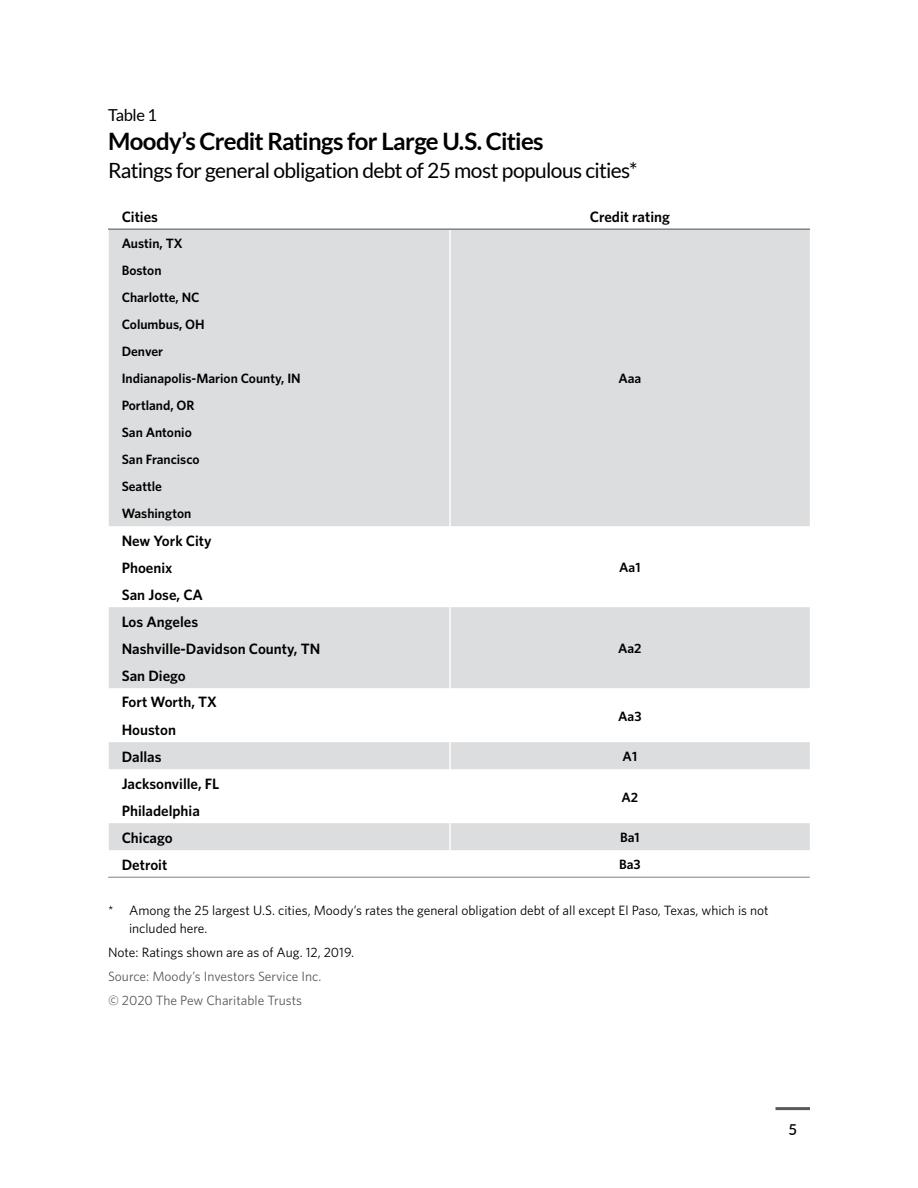
<style>
.page{position:relative;width:918px;height:1188px;background:#fff}
.page>*{position:absolute;margin:0;border:0;box-sizing:border-box;transform-origin:0 0}
.t1{font:700 24px "Lato";letter-spacing:-.03em;color:#000}
.t2{font:21px "Lato";letter-spacing:-.03em;color:#000}
.t3{font:16.5px "Lato";letter-spacing:-.025em;color:#000}
.t4{font:600 15px/27px "Whitney";color:#000}
.t5{font:600 15px "Lato";color:#000}
.t6{font:13.5px/18px "Whitney";color:#000}
.t7{font:600 13.5px/27px "Whitney";color:#000}
.t8{font:13.5px/24px "Whitney";color:#58595b}
</style>
<div class="page">
<hr style="left:776px;top:1107px;width:34px;height:3px;background:#58595b">
<svg style="left:109px;top:230px;width:701px;height:620px;fill:#dcddde"></svg>
<hr style="left:449px;top:230px;width:2px;height:296px;background:#fff">
<hr style="left:449px;top:526px;width:2px;height:81px;background:#fff">
<hr style="left:449px;top:607px;width:2px;height:81px;background:#fff">
<hr style="left:449px;top:688px;width:2px;height:54px;background:#fff">
<hr style="left:449px;top:742px;width:2px;height:27px;background:#fff">
<hr style="left:449px;top:769px;width:2px;height:54px;background:#fff">
<hr style="left:449px;top:823px;width:2px;height:27px;background:#fff">
<hr style="left:108px;top:228px;width:342px;height:2px;background:#808285">
<hr style="left:450px;top:228px;width:360px;height:2px;background:#808285">
<hr style="left:108px;top:877px;width:342px;height:1px;background:#808285">
<hr style="left:450px;top:877px;width:360px;height:1px;background:#808285">
<svg style="left:108px;top:228px;width:702px;height:1px"></svg>
<p class="t3" style="left:108px;top:106px;width:51px">Table 1</p>
<h1 class="t1" style="left:108px;top:127px;width:437px">Moody’s Credit Ratings for Large U.S. Cities</h1>
<h2 class="t2" style="left:108px;top:159px;width:531px">Ratings for general obligation debt of 25 most populous cities*</h2>
<p class="t4" style="left:122px;top:203px;width:38px">Cities</p>
<p class="t4" style="left:590px;top:203px;width:82px">Credit rating</p>
<p class="t7" style="left:122px;top:230px;width:181px">Austin, TX<br>Boston<br>Charlotte, NC<br>Columbus, OH<br>Denver<br>Indianapolis-Marion County, IN<br>Portland, OR<br>San Antonio<br>San Francisco<br>Seattle<br>Washington</p>
<p class="t7" style="left:618px;top:365px;width:24px">Aaa</p>
<p class="t4" style="left:122px;top:527px;width:91px">New York City<br>Phoenix<br>San Jose, CA</p>
<p class="t4" style="left:122px;top:608px;width:200px">Los Angeles<br>Nashville-Davidson County, TN<br>San Diego</p>
<p class="t4" style="left:122px;top:687px;width:97px;line-height:28.5px">Fort Worth, TX<br>Houston</p>
<p class="t7" style="left:619px;top:554px;width:23px">Aa1</p>
<p class="t7" style="left:618px;top:635px;width:25px">Aa2</p>
<p class="t7" style="left:618px;top:702px;width:25px">Aa3</p>
<p class="t4" style="left:122px;top:743px;width:41px">Dallas</p>
<p class="t7" style="left:623px;top:743px;width:16px">A1</p>
<p class="t4" style="left:122px;top:770px;width:99px">Jacksonville, FL<br>Philadelphia</p>
<p class="t7" style="left:622px;top:783px;width:18px">A2</p>
<p class="t4" style="left:122px;top:824px;width:52px">Chicago</p>
<p class="t7" style="left:620px;top:824px;width:21px">Ba1</p>
<p class="t4" style="left:122px;top:851px;width:47px">Detroit</p>
<p class="t7" style="left:619px;top:851px;width:23px">Ba3</p>
<p class="t6" style="left:129px;top:901px;width:641px;text-indent:-21px">* Among the 25 largest U.S. cities, Moody’s rates the general obligation debt of all except El Paso, Texas, which is not included here.</p>
<p class="t6" style="left:108px;top:943px;width:248px">Note: Ratings shown are as of Aug. 12, 2019.</p>
<p class="t8" style="left:108px;top:964px;width:215px">Source: Moody’s Investors Service Inc. © 2020 The Pew Charitable Trusts</p>
<p class="t5" style="left:788px;top:1119px;width:10px">5</p>
</div>
